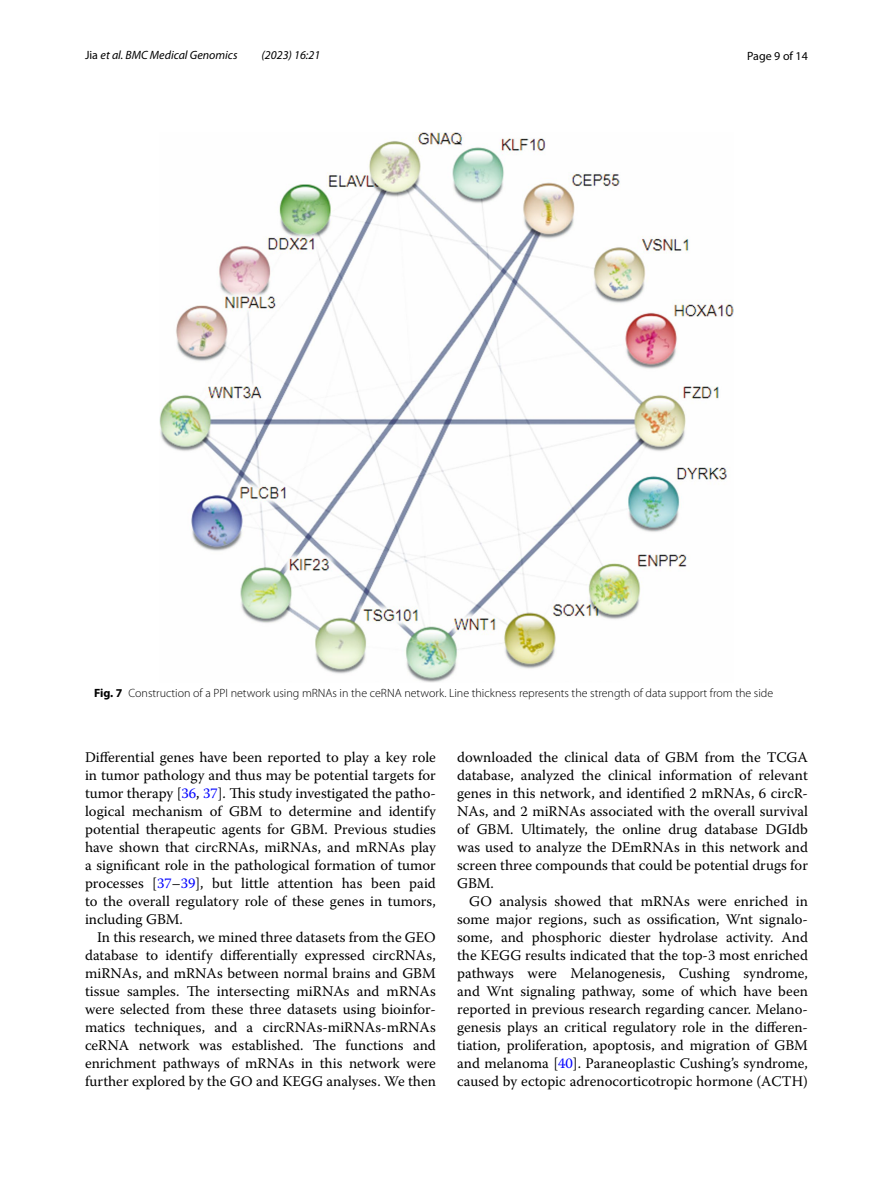
<style>
.page{position:relative;width:893px;height:1187px;background:#fff}
.page>*{position:absolute;margin:0;border:0;box-sizing:border-box;transform-origin:0 0}
.t1{font:14.7px/18px "Warnock Pro";color:#000;text-align:justify}
.t2{font:300 12px "Myriad Pro";color:#000}
.t3{font:italic 12px "Myriad Pro";color:#000}
.t4{font:12px "Myriad Pro";color:#000}
.s1{font-style:normal}
.s2{font-weight:700}
.s3{color:#00f}
</style>
<div class="page">
<img style="left:159px;top:133px;width:574px;height:549px">
<p class="t3" style="left:85px;top:48px;width:154px"><span class="s1">Jia</span> et al. BMC Medical Genomics</p>
<p class="t3" style="left:262px;top:48px;width:60px">(2023) 16:21</p>
<p class="t4" style="left:747px;top:48px;width:62px">Page 9 of 14</p>
<p class="t2" style="left:94px;top:686px;width:681px"><span class="s2">Fig. 7</span> Construction of a PPI network using mRNAs in the ceRNA network. Line thickness represents the strength of data support from the side</p>
<p class="t1" style="left:85px;top:747px;width:352px">Differential genes have been reported to play a key role in tumor pathology and thus may be potential targets for tumor therapy [<span class="s3">36</span>, <span class="s3">37</span>]. This study investigated the patho&shy;logical mechanism of GBM to determine and identify potential therapeutic agents for GBM. Previous studies have shown that circRNAs, miRNAs, and mRNAs play a significant role in the pathological formation of tumor processes [<span class="s3">37</span>–<span class="s3">39</span>], but little attention has been paid to the overall regulatory role of these genes in tumors, including GBM.</p>
<p class="t1" style="left:85px;top:927px;width:352px;text-indent:12px">In this research, we mined three datasets from the GEO database to identify differentially expressed circRNAs, miRNAs, and mRNAs between normal brains and GBM tissue samples. The intersecting miRNAs and mRNAs were selected from these three datasets using bioinfor&shy;matics techniques, and a circRNAs-miRNAs-mRNAs ceRNA network was established. The functions and enrichment pathways of mRNAs in this network were further explored by the GO and KEGG analyses. We then</p>
<p class="t1" style="left:457px;top:747px;width:352px">downloaded the clinical data of GBM from the TCGA database, analyzed the clinical information of relevant genes in this network, and identified 2 mRNAs, 6 circR-NAs, and 2 miRNAs associated with the overall survival of GBM. Ultimately, the online drug database DGIdb was used to analyze the DEmRNAs in this network and screen three compounds that could be potential drugs for GBM.</p>
<p class="t1" style="left:457px;top:891px;width:352px;text-indent:12px">GO analysis showed that mRNAs were enriched in some major regions, such as ossification, Wnt signalo&shy;some, and phosphoric diester hydrolase activity. And the KEGG results indicated that the top-3 most enriched pathways were Melanogenesis, Cushing syndrome, and Wnt signaling pathway, some of which have been reported in previous research regarding cancer. Melano&shy;genesis plays an critical regulatory role in the differen&shy;tiation, proliferation, apoptosis, and migration of GBM and melanoma [<span class="s3">40</span>]. Paraneoplastic Cushing’s syndrome, caused by ectopic adrenocorticotropic hormone (ACTH)</p>
</div>
